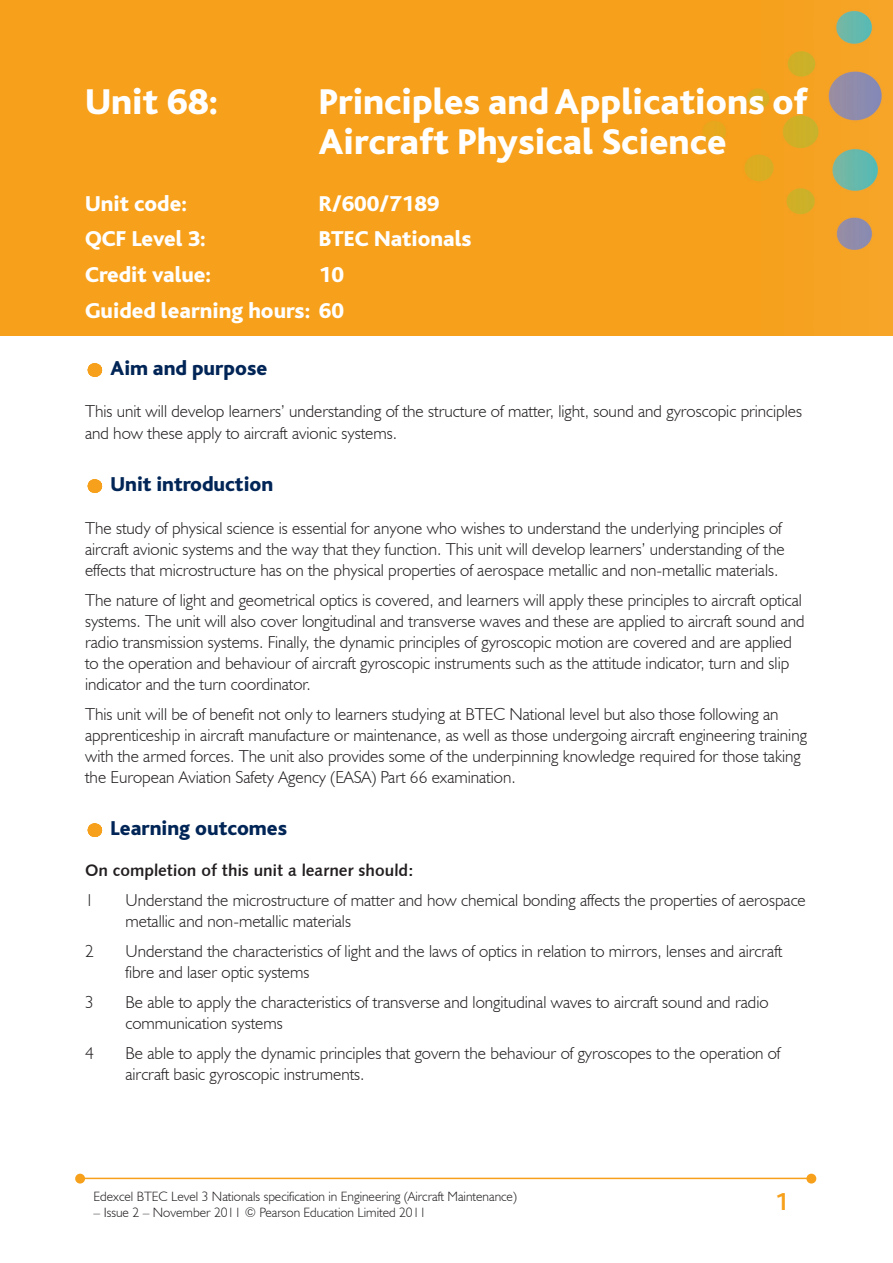
<style>
.page{position:relative;width:893px;height:1263px;background:#fff}
.page>*{position:absolute;margin:0;border:0;box-sizing:border-box;transform-origin:0 0}
.hb-intro{font:800 37.5px/40.5px "Bliss";color:#fff}
.page_numbers{font:700 25.5px "Bliss";color:#f6a01b}
.hb1{font:800 22.5px "Bliss";color:#fff}
.hb3{font:800 21px "Bliss";color:#002556}
.text{font:300 17.25px/21px "Humanist 521 BT";color:#231f20}
.text-indented{font:300 17.25px/21px "Humanist 521 BT";color:#231f20}
.text-bold{font:16.5px "Humanist 531 BT Bold A";color:#231f20}
.footer_odd{font:300 13.5px "Humanist 521 BT";color:#231f20}
</style>
<div class="page">
<img style="left:0;top:0;width:893px;height:336px">
<hr style="left:83px;top:1178px;width:727px;height:1px;background:#f6a01b">
<div style="left:807px;top:1174px;width:8px;height:9px;background:#f6a01b;border-radius:50%"></div>
<div style="left:806px;top:1174px;width:10px;height:9px;border:2px solid #f6a01b;border-radius:50%"></div>
<div style="left:76px;top:1174px;width:8px;height:9px;background:#f6a01b;border-radius:50%"></div>
<div style="left:75px;top:1174px;width:10px;height:9px;border:2px solid #f6a01b;border-radius:50%"></div>
<svg style="left:94px;top:363px;width:1px;height:14px"></svg>
<svg style="left:94px;top:479px;width:1px;height:14px"></svg>
<svg style="left:94px;top:823px;width:1px;height:14px"></svg>
<p class="hb-intro" style="left:85px;top:82px;width:135px">Unit 68:</p>
<p class="hb-intro" style="left:319px;top:82px;width:490px">Principles and Applications of<br>Aircraft Physical Science</p>
<p class="hb1" style="left:85px;top:192px;width:104px">Unit code:</p>
<p class="hb1" style="left:319px;top:192px;width:122px">R/600/7189</p>
<p class="hb1" style="left:85px;top:227px;width:122px">QCF Level 3:</p>
<p class="hb1" style="left:319px;top:227px;width:154px">BTEC Nationals</p>
<p class="hb1" style="left:85px;top:263px;width:128px">Credit value:</p>
<p class="hb1" style="left:319px;top:263px;width:27px">10</p>
<p class="hb1" style="left:85px;top:299px;width:261px">Guided learning hours: 60</p>
<p class="hb3" style="left:111px;top:357px;width:158px">Aim and purpose</p>
<p class="text" style="left:85px;top:401px;width:718px">This unit will develop learners’ understanding of the structure of matter, light, sound and gyroscopic principles and how these apply to aircraft avionic systems.</p>
<p class="hb3" style="left:111px;top:473px;width:164px">Unit introduction</p>
<p class="text" style="left:85px;top:517px;width:701px">The study of physical science is essential for anyone who wishes to understand the underlying principles of aircraft avionic systems and the way that they function. This unit will develop learners’ understanding of the effects that microstructure has on the physical properties of aerospace metallic and non-metallic materials.</p>
<p class="text" style="left:85px;top:589px;width:721px">The nature of light and geometrical optics is covered, and learners will apply these principles to aircraft optical systems. The unit will also cover longitudinal and transverse waves and these are applied to aircraft sound and radio transmission systems. Finally, the dynamic principles of gyroscopic motion are covered and are applied to the operation and behaviour of aircraft gyroscopic instruments such as the attitude indicator, turn and slip indicator and the turn coordinator.</p>
<p class="text" style="left:85px;top:703px;width:723px">This unit will be of benefit not only to learners studying at BTEC National level but also those following an apprenticeship in aircraft manufacture or maintenance, as well as those undergoing aircraft engineering training with the armed forces. The unit also provides some of the underpinning knowledge required for those taking the European Aviation Safety Agency (EASA) Part 66 examination.</p>
<p class="hb3" style="left:111px;top:817px;width:178px">Learning outcomes</p>
<p class="text-bold" style="left:85px;top:860px;width:330px">On completion of this unit a learner should:</p>
<p class="text-indented" style="left:85px;top:889px;width:10px">1</p>
<p class="text-indented" style="left:125px;top:889px;width:682px">Understand the microstructure of matter and how chemical bonding affects the properties of aerospace metallic and non-metallic materials</p>
<p class="text-indented" style="left:85px;top:940px;width:10px">2</p>
<p class="text-indented" style="left:125px;top:940px;width:658px">Understand the characteristics of light and the laws of optics in relation to mirrors, lenses and aircraft fibre and laser optic systems</p>
<p class="text-indented" style="left:85px;top:991px;width:10px">3</p>
<p class="text-indented" style="left:125px;top:991px;width:645px">Be able to apply the characteristics of transverse and longitudinal waves to aircraft sound and radio communication systems</p>
<p class="text-indented" style="left:85px;top:1042px;width:10px">4</p>
<p class="text-indented" style="left:125px;top:1042px;width:656px">Be able to apply the dynamic principles that govern the behaviour of gyroscopes to the operation of aircraft basic gyroscopic instruments.</p>
<p class="footer_odd" style="left:94px;top:1188px;width:425px">Edexcel BTEC Level 3 Nationals specification in Engineering (Aircraft Maintenance)</p>
<p class="footer_odd" style="left:94px;top:1204px;width:334px">– Issue 2 – November 2011 © Pearson Education Limited 2011</p>
<p class="page_numbers" style="left:775px;top:1188px;width:15px">1</p>
</div>
